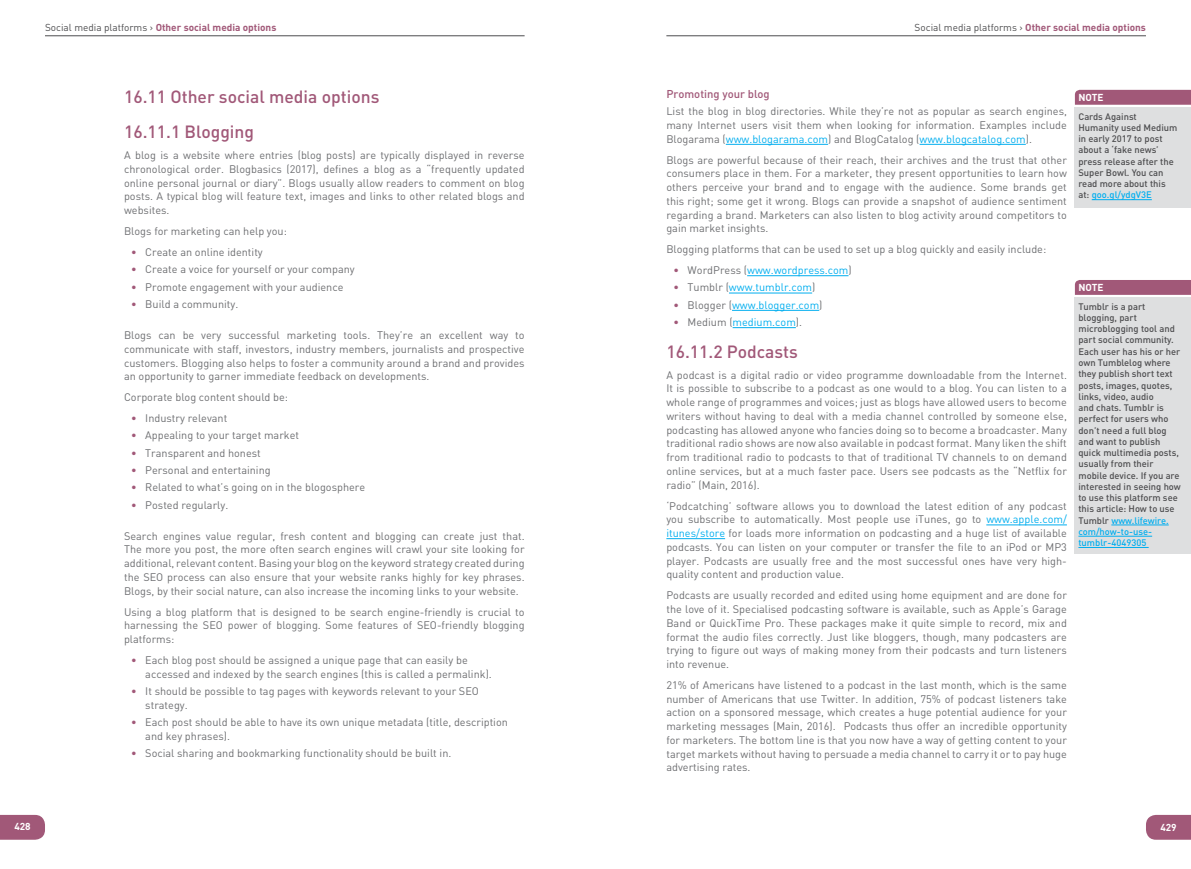
<style>
.page{position:relative;width:1191px;height:869px;background:#fff}
.page>*{position:absolute;margin:0;border:0;box-sizing:border-box;transform-origin:0 0}
.t1{font:500 17.5px/35.1px "DIN";color:#a15878}
.t2{font:500 11.25px "DIN";color:#a15878}
.t3{font:10.88px/13.8px "DIN";color:#6d6e71;text-align:justify}
.t4{font:10.88px "DIN";color:#00aeef}
.t5{font:700 10px "DIN";color:#a15878}
.t6{font:700 10px "DIN";color:#fff}
.t7{font:500 9.38px/11.2px "DIN";color:#4d4d4f}
.s1{font-weight:400;color:#4d4d4f}
.s2{font-weight:500;color:#a15878}
.s3{color:#00aeef}
.s4{color:#6d6e71}
</style>
<div class="page">
<svg style="left:1146px;top:814px;width:45px;height:25px"></svg>
<svg style="left:0;top:814px;width:45px;height:25px"></svg>
<hr style="left:666px;top:35px;width:480px;height:1px;background:#4d4d4f">
<hr style="left:45px;top:35px;width:479px;height:1px;background:#4d4d4f">
<hr style="left:726px;top:144px;width:102px;height:1px;background:#00aeef">
<hr style="left:919px;top:144px;width:106px;height:1px;background:#00aeef">
<hr style="left:747px;top:275px;width:101px;height:1px;background:#00aeef">
<hr style="left:729px;top:292px;width:83px;height:1px;background:#00aeef">
<hr style="left:732px;top:310px;width:87px;height:1px;background:#00aeef">
<hr style="left:732px;top:327px;width:64px;height:1px;background:#00aeef">
<hr style="left:986px;top:524px;width:81px;height:1px;background:#00aeef">
<hr style="left:666px;top:538px;width:59px;height:1px;background:#00aeef">
<svg style="left:1075px;top:90px;width:116px;height:15px;background:#a25b7a"></svg>
<svg style="left:1075px;top:280px;width:116px;height:15px;background:#a15979"></svg>
<div style="left:1075px;top:107px;width:116px;height:101px;background:#dedfe0"></div>
<div style="left:1075px;top:297px;width:116px;height:256px;background:#dedfe0"></div>
<hr style="left:1091px;top:199px;width:60px;height:1px;background:#00aeef">
<hr style="left:1111px;top:524px;width:57px;height:1px;background:#00aeef">
<hr style="left:1078px;top:535px;width:74px;height:1px;background:#00aeef">
<hr style="left:1078px;top:547px;width:70px;height:1px;background:#00aeef">
<p class="t5" style="left:45px;top:21px;width:233px"><span class="s1">Social media platforms ›</span> Other social media options</p>
<h1 class="t1" style="left:124px;top:79px;width:257px">16.11 Other social media options<br>16.11.1 Blogging</h1>
<p class="t3" style="left:124px;top:148px;width:402px">A blog is a website where entries (blog posts) are typically displayed in reverse chronological order. Blogbasics (2017), defines a blog as a “frequently updated online personal journal or diary”. Blogs usually allow readers to comment on blog posts. A typical blog will feature text, images and links to other related blogs and websites.</p>
<p class="t3" style="left:124px;top:224px;width:164px">Blogs for marketing can help you:</p>
<p class="t3" style="left:131px;top:245px;width:133px"><span class="s2">•</span> Create an online identity</p>
<p class="t3" style="left:131px;top:262px;width:225px"><span class="s2">•</span> Create a voice for yourself or your company</p>
<p class="t3" style="left:131px;top:279px;width:214px"><span class="s2">•</span> Promote engagement with your audience</p>
<p class="t3" style="left:131px;top:297px;width:109px"><span class="s2">•</span> Build a community.</p>
<p class="t3" style="left:124px;top:328px;width:402px">Blogs can be very successful marketing tools. They’re an excellent way to communicate with staff, investors, industry members, journalists and prospective customers. Blogging also helps to foster a community around a brand and provides an opportunity to garner immediate feedback on developments.</p>
<p class="t3" style="left:124px;top:390px;width:166px">Corporate blog content should be:</p>
<p class="t3" style="left:131px;top:411px;width:98px"><span class="s2">•</span> Industry relevant</p>
<p class="t3" style="left:131px;top:428px;width:169px"><span class="s2">•</span> Appealing to your target market</p>
<p class="t3" style="left:131px;top:445px;width:131px"><span class="s2">•</span> Transparent and honest</p>
<p class="t3" style="left:131px;top:462px;width:141px"><span class="s2">•</span> Personal and entertaining</p>
<p class="t3" style="left:131px;top:480px;width:236px"><span class="s2">•</span> Related to what’s going on in the blogosphere</p>
<p class="t3" style="left:131px;top:497px;width:99px"><span class="s2">•</span> Posted regularly.</p>
<p class="t3" style="left:124px;top:528px;width:402px">Search engines value regular, fresh content and blogging can create just that.<br>The more you post, the more often search engines will crawl your site looking for additional, relevant content. Basing your blog on the keyword strategy created during the SEO process can also ensure that your website ranks highly for key phrases.<br>Blogs, by their social nature, can also increase the incoming links to your website.</p>
<p class="t3" style="left:124px;top:604px;width:402px">Using a blog platform that is designed to be search engine-friendly is crucial to harnessing the SEO power of blogging. Some features of SEO-friendly blogging platforms:</p>
<p class="t3" style="left:145px;top:652px;width:348px;text-indent:-14px"><span class="s2">•</span> Each blog post should be assigned a unique page that can easily be accessed and indexed by the search engines (this is called a permalink).</p>
<p class="t3" style="left:145px;top:683px;width:335px;text-indent:-14px"><span class="s2">•</span> It should be possible to tag pages with keywords relevant to your SEO strategy.</p>
<p class="t3" style="left:145px;top:714px;width:364px;text-indent:-14px"><span class="s2">•</span> Each post should be able to have its own unique metadata (title, description and key phrases).</p>
<p class="t3" style="left:131px;top:745px;width:322px"><span class="s2">•</span> Social sharing and bookmarking functionality should be built in.</p>
<p class="t5" style="left:914px;top:21px;width:233px"><span class="s1">Social media platforms ›</span> Other social media options</p>
<p class="t2" style="left:666px;top:87px;width:105px">Promoting your blog</p>
<p class="t3" style="left:666px;top:104px;width:402px">List the blog in blog directories. While they’re not as popular as search engines, many Internet users visit them when looking for information. Examples include Blogarama (<span class="s3">www.blogarama.com</span>) and BlogCatalog (<span class="s3">www.blogcatalog.com</span>).</p>
<p class="t3" style="left:666px;top:152px;width:402px">Blogs are powerful because of their reach, their archives and the trust that other consumers place in them. For a marketer, they present opportunities to learn how others perceive your brand and to engage with the audience. Some brands get this right; some get it wrong. Blogs can provide a snapshot of audience sentiment regarding a brand. Marketers can also listen to blog activity around competitors to gain market insights.</p>
<p class="t3" style="left:666px;top:242px;width:381px">Blogging platforms that can be used to set up a blog quickly and easily include:</p>
<p class="t4" style="left:673px;top:263px;width:180px"><span class="s2">•</span> <span class="s4">WordPress (</span>www.wordpress.com<span class="s4">)</span></p>
<p class="t4" style="left:673px;top:280px;width:143px"><span class="s2">•</span> <span class="s4">Tumblr (</span>www.tumblr.com<span class="s4">)</span></p>
<p class="t4" style="left:673px;top:298px;width:150px"><span class="s2">•</span> <span class="s4">Blogger (</span>www.blogger.com<span class="s4">)</span></p>
<p class="t4" style="left:673px;top:315px;width:130px"><span class="s2">•</span> <span class="s4">Medium (</span>medium.com<span class="s4">).</span></p>
<h1 class="t1" style="left:666px;top:333px;width:133px">16.11.2 Podcasts</h1>
<p class="t3" style="left:666px;top:367px;width:402px">A podcast is a digital radio or video programme downloadable from the Internet.<br>It is possible to subscribe to a podcast as one would to a blog. You can listen to a whole range of programmes and voices; just as blogs have allowed users to become writers without having to deal with a media channel controlled by someone else, podcasting has allowed anyone who fancies doing so to become a broadcaster. Many traditional radio shows are now also available in podcast format. Many liken the shift from traditional radio to podcasts to that of traditional TV channels to on demand online services, but at a much faster pace. Users see podcasts as the “Netflix for radio” (Main, 2016).</p>
<p class="t3" style="left:666px;top:498px;width:402px">‘Podcatching’ software allows you to download the latest edition of any podcast you subscribe to automatically. Most people use iTunes, go to <span class="s3">www.apple.com/ itunes/store</span> for loads more information on podcasting and a huge list of available podcasts. You can listen on your computer or transfer the file to an iPod or MP3 player. Podcasts are usually free and the most successful ones have very high&shy;quality content and production value.</p>
<p class="t3" style="left:666px;top:588px;width:402px">Podcasts are usually recorded and edited using home equipment and are done for the love of it. Specialised podcasting software is available, such as Apple’s Garage Band or QuickTime Pro. These packages make it quite simple to record, mix and format the audio files correctly. Just like bloggers, though, many podcasters are trying to figure out ways of making money from their podcasts and turn listeners into revenue.</p>
<p class="t3" style="left:666px;top:677px;width:402px">21% of Americans have listened to a podcast in the last month, which is the same number of Americans that use Twitter. In addition, 75% of podcast listeners take action on a sponsored message, which creates a huge potential audience for your marketing messages (Main, 2016). Podcasts thus offer an incredible opportunity for marketers. The bottom line is that you now have a way of getting content to your target markets without having to persuade a media channel to carry it or to pay huge advertising rates.</p>
<p class="t6" style="left:1078px;top:91px;width:27px">NOTE</p>
<p class="t7" style="left:1078px;top:110px;width:101px">Cards Against<br>Humanity used Medium in early 2017 to post about a ‘fake news’ press release after the<br>Super Bowl. You can read more about this at: <span class="s3">goo.gl/ydgV3E</span></p>
<p class="t6" style="left:1078px;top:281px;width:27px">NOTE</p>
<p class="t7" style="left:1078px;top:300px;width:104px">Tumblr is a part blogging, part microblogging tool and part social community.<br>Each user has his or her own Tumblelog where they publish short text posts, images, quotes, links, video, audio<br>and chats. Tumblr is perfect for users who don’t need a full blog and want to publish quick multimedia posts, usually from their mobile device. If you are interested in seeing how to use this platform see this article: How to use<br>Tumblr <span class="s3">www.lifewire. com/how-to-use&shy;tumblr-4049305</span></p>
<p class="t6" style="left:14px;top:819px;width:18px">428</p>
<p class="t6" style="left:1160px;top:820px;width:18px">429</p>
</div>
